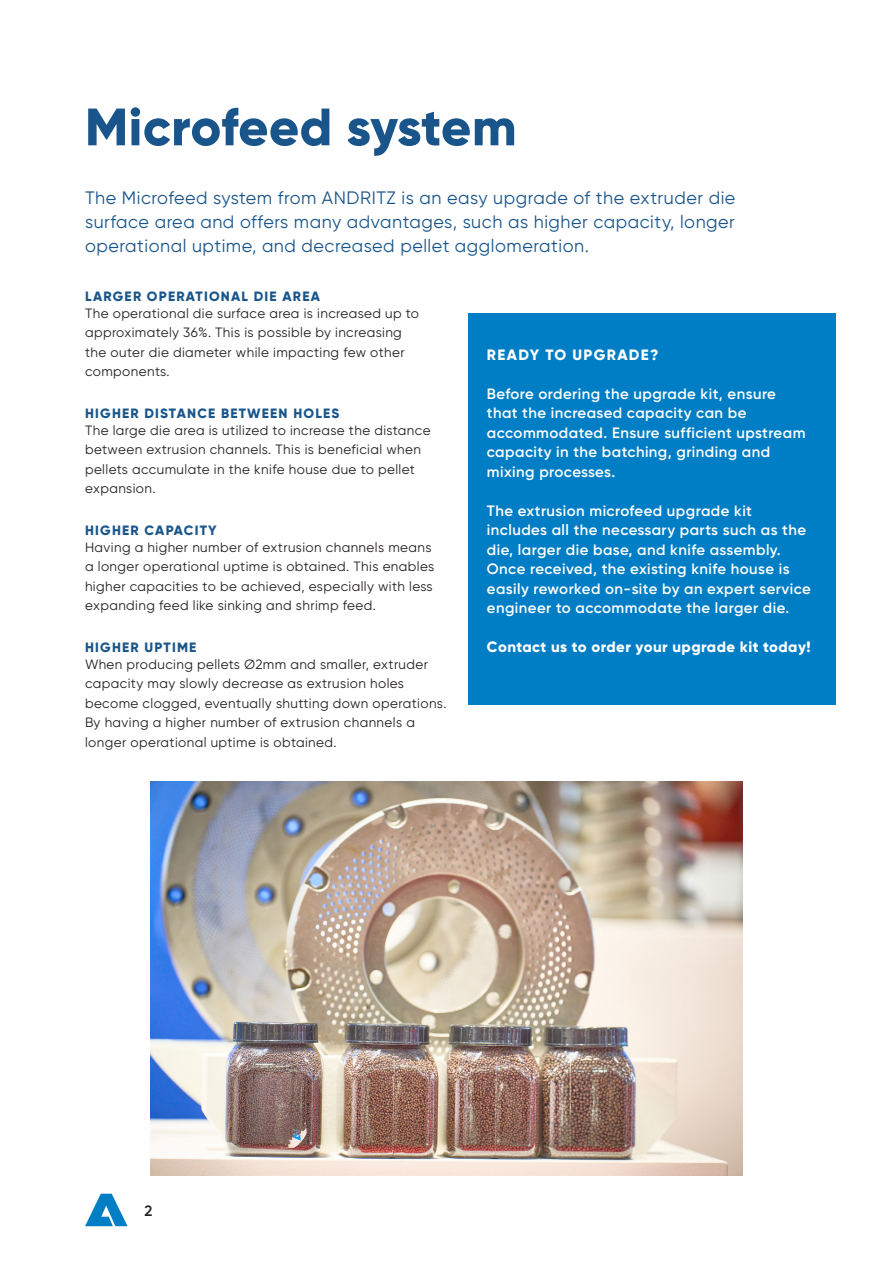
<style>
.page{position:relative;width:893px;height:1263px;background:#fff}
.page>*{position:absolute;margin:0;border:0;box-sizing:border-box;transform-origin:0 0}
.ANDRITZ_Level_2-3_He{font:800 52.5px "Gilroy";letter-spacing:-.005em;color:#19558b}
.ANDRITZ_Level_2-3_In{font:18px/24px "Gilroy";letter-spacing:.03em;color:#19558b;text-align:justify}
.ANDRITZ_Level_2-3_Bu{font:600 15px/19.5px "Gilroy";letter-spacing:.03em;color:#fff}
.ANDRITZ_Level_2-3_Bu-2{font:800 15px "Gilroy";letter-spacing:.03em;color:#fff}
.ANDRITZ_Level_2-3_Su{font:800 15px "Gilroy";letter-spacing:.09em;color:#fff}
.t1{font:600 15px "Gilroy";color:#231f20}
.ANDRITZ_Level_2-3_Co{font:13.5px/19.5px "Gilroy";letter-spacing:.03em;color:#231f20}
.ANDRITZ_Level_2-3_Su-2{font:800 13.5px "Gilroy";letter-spacing:.09em;color:#19558b}
</style>
<div class="page">
<svg style="left:85px;top:1194px;width:43px;height:32px"></svg>
<div style="left:468px;top:313px;width:368px;height:392px;background:#007ec5"></div>
<img style="left:150px;top:781px;width:592px;height:395px">
<p class="ANDRITZ_Level_2-3_He" style="left:85px;top:94px;width:433px">Microfeed system</p>
<p class="ANDRITZ_Level_2-3_In" style="left:85px;top:185px;width:652px">The Microfeed system from ANDRITZ is an easy upgrade of the extruder die surface area and offers many advantages, such as higher capacity, longer operational uptime, and decreased pellet agglomeration.</p>
<p class="ANDRITZ_Level_2-3_Su-2" style="left:85px;top:288px;width:236px">LARGER OPERATIONAL DIE AREA</p>
<p class="ANDRITZ_Level_2-3_Co" style="left:85px;top:303px;width:336px">The operational die surface area is increased up to approximately 36%. This is possible by increasing the outer die diameter while impacting few other components.</p>
<p class="ANDRITZ_Level_2-3_Su-2" style="left:85px;top:405px;width:256px">HIGHER DISTANCE BETWEEN HOLES</p>
<p class="ANDRITZ_Level_2-3_Co" style="left:85px;top:420px;width:347px">The large die area is utilized to increase the distance between extrusion channels. This is beneficial when pellets accumulate in the knife house due to pellet expansion.</p>
<p class="ANDRITZ_Level_2-3_Su-2" style="left:85px;top:522px;width:133px">HIGHER CAPACITY</p>
<p class="ANDRITZ_Level_2-3_Co" style="left:85px;top:537px;width:351px">Having a higher number of extrusion channels means a longer operational uptime is obtained. This enables higher capacities to be achieved, especially with less expanding feed like sinking and shrimp feed.</p>
<p class="ANDRITZ_Level_2-3_Su-2" style="left:85px;top:639px;width:113px">HIGHER UPTIME</p>
<p class="ANDRITZ_Level_2-3_Co" style="left:85px;top:654px;width:363px">When producing pellets Ø2mm and smaller, extruder capacity may slowly decrease as extrusion holes become clogged, eventually shutting down operations.</p>
<p class="ANDRITZ_Level_2-3_Co" style="left:85px;top:713px;width:331px">By having a higher number of extrusion channels a longer operational uptime is obtained.</p>
<p class="ANDRITZ_Level_2-3_Su" style="left:487px;top:345px;width:173px">READY TO UPGRADE?</p>
<p class="ANDRITZ_Level_2-3_Bu" style="left:487px;top:384px;width:320px">Before ordering the upgrade kit, ensure that the increased capacity can be accommodated. Ensure sufficient upstream capacity in the batching, grinding and mixing processes.</p>
<p class="ANDRITZ_Level_2-3_Bu" style="left:487px;top:501px;width:325px">The extrusion microfeed upgrade kit includes all the necessary parts such as the die, larger die base, and knife assembly.<br>Once received, the existing knife house is easily reworked on-site by an expert service engineer to accommodate the larger die.</p>
<p class="ANDRITZ_Level_2-3_Bu-2" style="left:487px;top:638px;width:325px">Contact us to order your upgrade kit today!</p>
<p class="t1" style="left:145px;top:1201px;width:9px">2</p>
</div>
